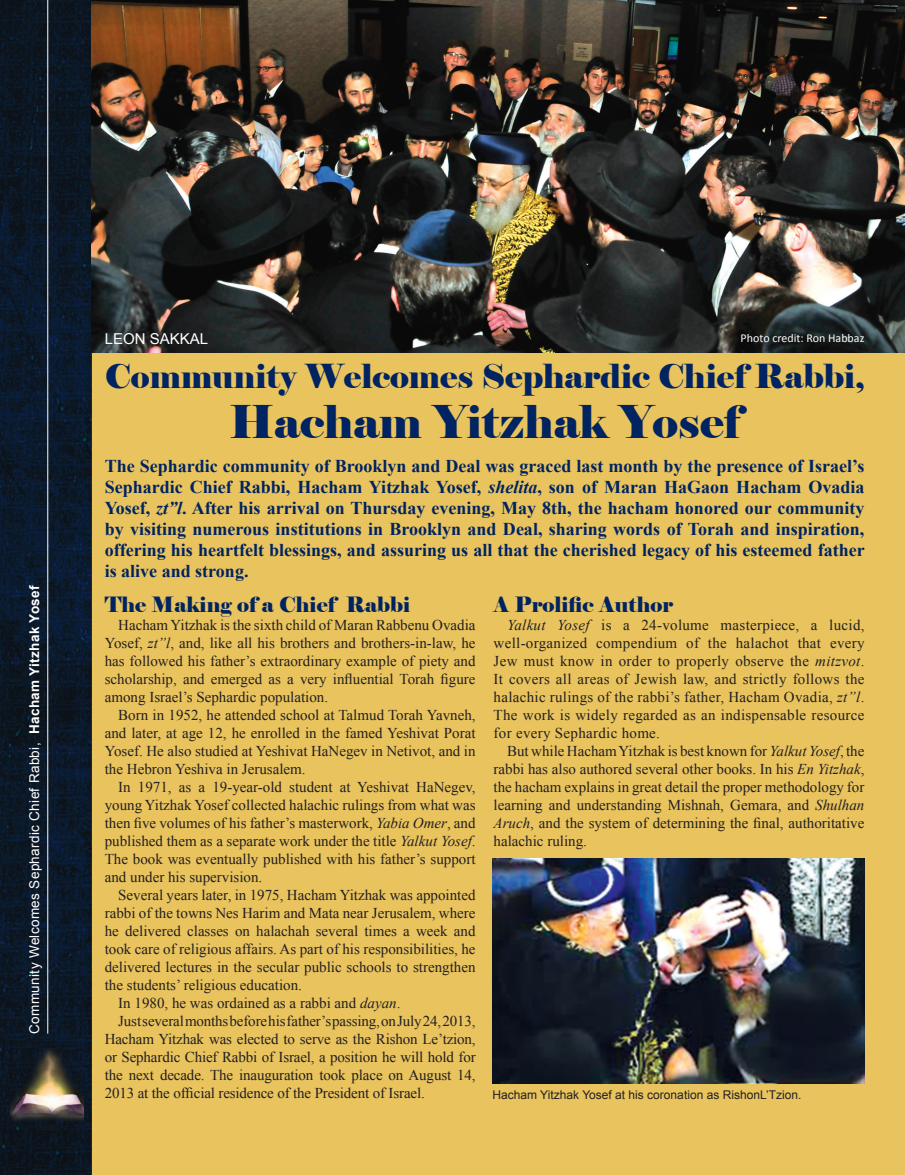
<style>
.page{position:relative;width:905px;height:1175px;background:#e8c35e}
.page>*{position:absolute;margin:0;border:0;box-sizing:border-box;transform-origin:0 0}
.t1{font:45px "Elephant";color:#002361}
.t2{font:33px "Elephant";color:#002361}
.t3{font:21px "Elephant";color:#002361}
.t4{font:700 18px/21px "Times New Roman";color:#002361;text-align:justify}
.t5{font:15px/18px "Times New Roman";color:#231f20;text-align:justify}
.t6{font:15px "Arial";color:#fff}
.t7{font:13.5px "Arial";letter-spacing:.025em;color:#fff}
.t8{font:12px "Arial";color:#231f20}
.t9{font:12px "Calibri";color:#fff}
.s1{font-weight:700}
.s2{font-style:italic}
</style>
<div class="page">
<img style="left:0;top:0;width:92px;height:1175px">
<hr style="left:47px;top:0;width:1px;height:1033px;background:#fff">
<img style="left:92px;top:0;width:813px;height:352px">
<img style="left:492px;top:858px;width:372px;height:225px">
<p class="t7" style="left:26px;top:1033px;width:450px;rotate:-90deg">Community Welcomes Sephardic Chief Rabbi, <span class="s1">Hacham Yitzhak Yosef</span></p>
<p class="t6" style="left:105px;top:329px;width:100px">Leon Sakkal</p>
<p class="t9" style="left:740px;top:331px;width:125px">Photo credit: Ron Habbaz</p>
<h2 class="t2" style="left:105px;top:356px;width:761px">Community Welcomes Sephardic Chief Rabbi,</h2>
<h1 class="t1" style="left:229px;top:394px;width:512px">Hacham Yitzhak Yosef</h1>
<p class="t4" style="left:105px;top:455px;width:761px">The Sephardic community of Brooklyn and Deal was graced last month by the presence of Israel’s Sephardic Chief Rabbi, Hacham Yitzhak Yosef, <span class="s2">shelita</span>, son of Maran HaGaon Hacham Ovadia Yosef, <span class="s2">zt”l</span>. After his arrival on Thursday evening, May 8th, the hacham honored our community by visiting numerous institutions in Brooklyn and Deal, sharing words of Torah and inspiration, offering his heartfelt blessings, and assuring us all that the cherished legacy of his esteemed father is alive and strong.</p>
<h3 class="t3" style="left:105px;top:591px;width:307px">The Making of a Chief Rabbi</h3>
<p class="t5" style="left:105px;top:616px;width:372px;text-indent:14px">Hacham Yitzhak is the sixth child of Maran Rabbenu Ovadia Yosef, <span class="s2">zt”l</span>, and, like all his brothers and brothers-in-law, he has followed his father’s extraordinary example of piety and scholarship, and emerged as a very influential Torah figure among Israel’s Sephardic population.</p>
<p class="t5" style="left:105px;top:706px;width:372px;text-indent:14px">Born in 1952, he attended school at Talmud Torah Yavneh, and later, at age 12, he enrolled in the famed Yeshivat Porat Yosef. He also studied at Yeshivat HaNegev in Netivot, and in the Hebron Yeshiva in Jerusalem.</p>
<p class="t5" style="left:105px;top:778px;width:372px;text-indent:14px">In 1971, as a 19-year-old student at Yeshivat HaNegev, young Yitzhak Yosef collected halachic rulings from what was then five volumes of his father’s masterwork, <span class="s2">Yabia Omer</span>, and published them as a separate work under the title <span class="s2">Yalkut Yosef</span>.<br>The book was eventually published with his father’s support and under his supervision.</p>
<p class="t5" style="left:118px;top:886px;width:359px">Several years later, in 1975, Hacham Yitzhak was appointed</p>
<p class="t5" style="left:105px;top:904px;width:372px">rabbi of the towns Nes Harim and Mata near Jerusalem, where</p>
<p class="t5" style="left:105px;top:922px;width:372px">he delivered classes on halachah several times a week and</p>
<p class="t5" style="left:105px;top:940px;width:372px">took care of religious affairs. As part of his responsibilities, he</p>
<p class="t5" style="left:105px;top:958px;width:372px">delivered lectures in the secular public schools to strengthen</p>
<p class="t5" style="left:105px;top:976px;width:199px">the students’ religious education.</p>
<p class="t5" style="left:118px;top:994px;width:284px">In 1980, he was ordained as a rabbi and <span class="s2">dayan</span>.</p>
<p class="t5" style="left:118px;top:1012px;width:359px">Just several months before his father’s passing, on July 24, 2013,</p>
<p class="t5" style="left:105px;top:1030px;width:372px">Hacham Yitzhak was elected to serve as the Rishon Le’tzion,</p>
<p class="t5" style="left:105px;top:1048px;width:372px">or Sephardic Chief Rabbi of Israel, a position he will hold for</p>
<p class="t5" style="left:105px;top:1066px;width:372px">the next decade. The inauguration took place on August 14,</p>
<p class="t5" style="left:105px;top:1084px;width:321px">2013 at the official residence of the President of Israel.</p>
<h3 class="t3" style="left:493px;top:591px;width:181px">A Prolific Author</h3>
<p class="t5" style="left:493px;top:616px;width:372px;text-indent:14px"><span class="s2">Yalkut Yosef</span> is a 24-volume masterpiece, a lucid, well-organized compendium of the halachot that every Jew must know in order to properly observe the <span class="s2">mitzvot</span>.<br>It covers all areas of Jewish law, and strictly follows the halachic rulings of the rabbi’s father, Hacham Ovadia, <span class="s2">zt”l</span>.<br>The work is widely regarded as an indispensable resource for every Sephardic home.</p>
<p class="t5" style="left:493px;top:742px;width:372px;text-indent:14px">But while Hacham Yitzhak is best known for <span class="s2">Yalkut Yosef</span>, the rabbi has also authored several other books. In his <span class="s2">En Yitzhak</span>, the hacham explains in great detail the proper methodology for learning and understanding Mishnah, Gemara, and <span class="s2">Shulhan Aruch</span>, and the system of determining the final, authoritative halachic ruling.</p>
<p class="t8" style="left:492px;top:1087px;width:310px">Hacham Yitzhak Yosef at his coronation as RishonL’Tzion.</p>
</div>
